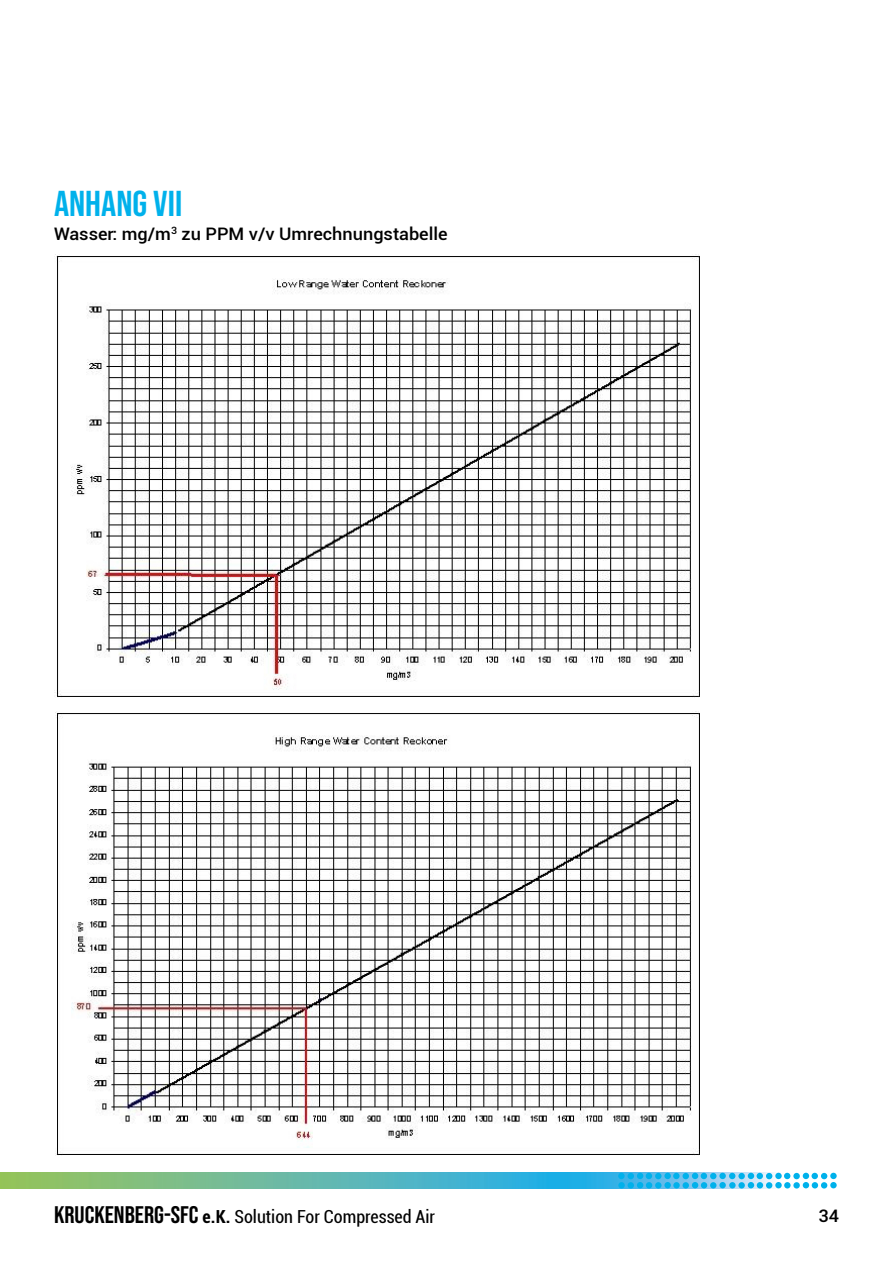
<style>
.page{position:relative;width:893px;height:1263px;background:#fff}
.page>*{position:absolute;margin:0;border:0;box-sizing:border-box;transform-origin:0 0}
.t1{font:36px "Bebas Neue";color:#00b1eb;scale:1.05 1}
.t2{font:condensed 18px "Roboto";color:#000}
.t3{font:500 17.25px "Roboto";color:#000;scale:1.05 1}
.s1{font-family:"Bebas Neue";font-stretch:normal;font-size:24px}
.s2{font-weight:700}
</style>
<div class="page">
<img style="left:0;top:1173px;width:836px;height:15px">
<div style="left:830px;top:1173px;width:7px;height:6px;background:#00b1eb;border-radius:50%"></div>
<div style="left:830px;top:1182px;width:7px;height:6px;background:#00b1eb;border-radius:50%"></div>
<svg style="left:784px;top:1173px;width:6px;height:6px"></svg>
<div style="left:784px;top:1182px;width:7px;height:6px;background:#00b1eb;border-radius:50%"></div>
<div style="left:793px;top:1173px;width:7px;height:6px;background:#00b1eb;border-radius:50%"></div>
<svg style="left:803px;top:1173px;width:24px;height:15px"></svg>
<div style="left:793px;top:1182px;width:7px;height:6px;background:#00b1eb;border-radius:50%"></div>
<div style="left:719px;top:1173px;width:7px;height:6px;background:#00b1eb;border-radius:50%"></div>
<div style="left:719px;top:1182px;width:7px;height:6px;background:#00b1eb;border-radius:50%"></div>
<div style="left:673px;top:1173px;width:7px;height:6px;background:#00b1eb;border-radius:50%"></div>
<div style="left:673px;top:1182px;width:7px;height:6px;background:#00b1eb;border-radius:50%"></div>
<svg style="left:683px;top:1173px;width:33px;height:15px"></svg>
<div style="left:775px;top:1173px;width:7px;height:6px;background:#00b1eb;border-radius:50%"></div>
<div style="left:775px;top:1182px;width:7px;height:6px;background:#00b1eb;border-radius:50%"></div>
<svg style="left:729px;top:1173px;width:6px;height:6px"></svg>
<div style="left:729px;top:1182px;width:7px;height:6px;background:#00b1eb;border-radius:50%"></div>
<div style="left:738px;top:1173px;width:7px;height:6px;background:#00b1eb;border-radius:50%"></div>
<svg style="left:748px;top:1173px;width:24px;height:15px"></svg>
<div style="left:738px;top:1182px;width:7px;height:6px;background:#00b1eb;border-radius:50%"></div>
<div style="left:664px;top:1173px;width:7px;height:6px;background:#00b1eb;border-radius:50%"></div>
<div style="left:664px;top:1182px;width:7px;height:6px;background:#00b1eb;border-radius:50%"></div>
<div style="left:618px;top:1173px;width:7px;height:6px;background:#00b1eb;border-radius:50%"></div>
<div style="left:618px;top:1182px;width:7px;height:6px;background:#00b1eb;border-radius:50%"></div>
<svg style="left:628px;top:1173px;width:33px;height:15px"></svg>
<img style="left:54px;top:254px;width:646px;height:444px">
<img style="left:55px;top:712px;width:645px;height:443px">
<h1 class="t1" style="left:54px;top:183px;width:124px">ANHANG VII</h1>
<p class="t3" style="left:54px;top:222px;width:376px">Wasser: mg/m<sup>3</sup> zu PPM v/v Umrechnungstabelle</p>
<p class="t2" style="left:54px;top:1204px;width:383px"><span class="s1">KRUCKENBERG-SFC</span> <span class="s2">e.K.</span> Solution For Compressed Air</p>
<p class="t3" style="left:818px;top:1204px;width:21px">34</p>
</div>
